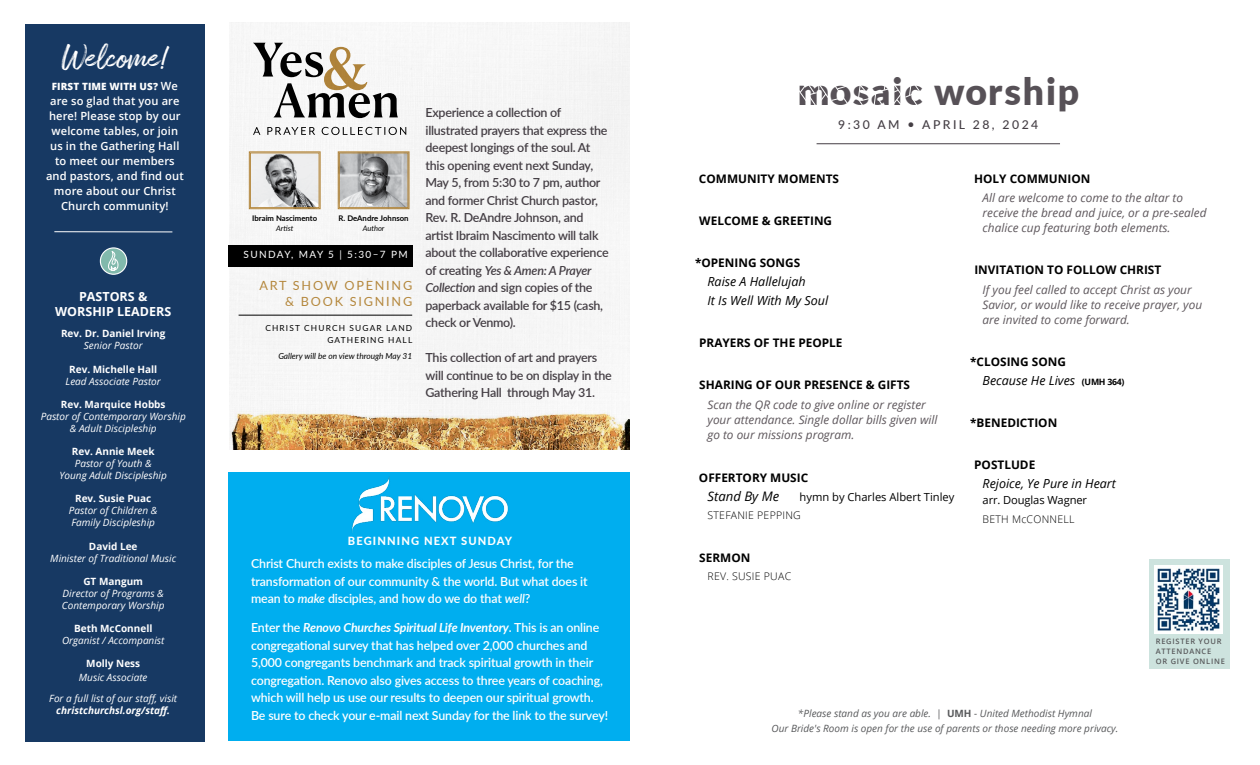
<style>
.page{position:relative;width:1260px;height:765px;background:#fff}
.page>*{position:absolute;margin:0;border:0;box-sizing:border-box;transform-origin:0 0}
.t1{font:900 37.38px "Lato";letter-spacing:.05em;color:#443e44}
.t2{font:32.5px "Amithen";letter-spacing:.005em;color:#fff}
.t3{font:italic 13.12px "Open Sans";color:#000}
.t4{font:12.62px/16.5px "Lato";letter-spacing:.14em;color:#b4873c;text-align:right}
.t5{font:600 12.5px/17.5px "Lato";letter-spacing:-.01em;color:#fff}
.t6{font:600 12.5px/17.5px "Lato";letter-spacing:-.02em;color:#443e44}
.t7{font:italic 12.5px/18.8px "Open Sans";color:#000}
.t8{font:700 12.5px/15px "Open Sans";color:#fff;text-align:center}
.t9{font:500 12.25px "Lato";letter-spacing:.2em;color:#443e44}
.t10{font:italic 11.75px/15px "Open Sans";color:#5e575c}
.t11{font:700 11.75px "Open Sans";color:#000}
.t12{font:600 11.25px/15px "Open Sans";letter-spacing:.01em;color:#fff;text-align:center}
.t13{font:800 11.25px "Lato";letter-spacing:.1em;color:#fff}
.t14{font:11.12px "Open Sans";color:#000}
.t15{font:300 10.5px "Open Sans";letter-spacing:.025em;color:#000}
.t16{font:italic 10px/12px "Open Sans";color:#fff;text-align:center}
.t17{font:700 10px "Open Sans";color:#fff}
.t18{font:italic 10px/14.4px "Open Sans";color:#58595b;text-align:center}
.t19{font:italic 700 10px "Open Sans";color:#fff}
.t20{font:10px "Lato";letter-spacing:.14em;color:#fff}
.t21{font:800 10px "Open Sans";letter-spacing:.01em;color:#fff}
.t22{font:8.38px/12.1px "Lato";letter-spacing:.14em;color:#000;text-align:right}
.t23{font:italic 8.38px "Lato";color:#000}
.t24{font:700 7.75px "Lato";color:#000}
.t25{font:600 7.5px/10px "Open Sans";letter-spacing:.1em;color:#58595b}
.t26{font:italic 7.5px "Lato";color:#000}
.s1{font-weight:600;font-size:11.25px}
.s2{font-style:italic}
.s3{font-weight:700;font-style:italic}
.s4{font-weight:700;font-style:normal;font-size:8.75px}
.s5{font-weight:700;font-style:normal}
</style>
<div class="page">
<div style="left:27px;top:24px;width:178px;height:717px;background:#173963"></div>
<svg style="left:100px;top:248px;width:27px;height:26px"></svg>
<div style="left:100px;top:247px;width:27px;height:28px;border:1px solid #fff;border-radius:50%"></div>
<svg style="left:105px;top:251px;width:13px;height:20px"></svg>
<hr style="left:54px;top:231px;width:118px;height:1px;background:#fff">
<div style="left:1149px;top:559px;width:81px;height:110px;background:#cde3de"></div>
<img style="left:1155px;top:566px;width:67px;height:67px">
<div style="left:229px;top:23px;width:401px;height:420px;background:#f6f6f6"></div>
<img style="left:230px;top:411px;width:400px;height:39px">
<svg style="left:253px;top:43px;width:145px;height:75px"></svg>
<svg style="left:253px;top:127px;width:153px;height:8px"></svg>
<svg style="left:249px;top:151px;width:72px;height:58px;background:#bcbab5"></svg>
<div style="left:250px;top:153px;width:69px;height:55px;border:1px solid #b4873c"></div>
<svg style="left:338px;top:151px;width:72px;height:58px;background:#a8a6a3"></svg>
<div style="left:339px;top:153px;width:69px;height:55px;border:1px solid #b4873c"></div>
<hr style="left:239px;top:315px;width:173px;height:1px;background:#000">
<div style="left:229px;top:245px;width:184px;height:21px;background:#000"></div>
<div style="left:229px;top:472px;width:401px;height:269px;background:#00aeef"></div>
<img style="left:352px;top:476px;width:156px;height:57px">
<hr style="left:817px;top:143px;width:243px;height:1px;background:#443e44">
<h2 class="t2" style="left:62px;top:38px;width:109px">Welcome!</h2>
<p class="t21" style="left:52px;top:79px;width:128px">FIRST TIME WITH US? <span class="s1">We</span></p>
<p class="t12" style="left:46px;top:93px;width:139px">are so glad that you are here! Please stop by our welcome tables, or join us in the Gathering Hall to meet our members and pastors, and find out more about our Christ<br>Church community!</p>
<p class="t8" style="left:55px;top:289px;width:118px">PASTORS &amp;<br>WORSHIP LEADERS</p>
<p class="t17" style="left:61px;top:327px;width:106px">Rev. Dr. Daniel Irving</p>
<p class="t16" style="left:84px;top:340px;width:60px">Senior Pastor</p>
<p class="t17" style="left:69px;top:362px;width:90px">Rev. Michelle Hall</p>
<p class="t16" style="left:66px;top:375px;width:97px">Lead Associate Pastor</p>
<p class="t17" style="left:61px;top:397px;width:106px">Rev. Marquice Hobbs</p>
<p class="t16" style="left:41px;top:410px;width:147px">Pastor of Contemporary Worship &amp; Adult Discipleship</p>
<p class="t17" style="left:72px;top:444px;width:84px">Rev. Annie Meek</p>
<p class="t16" style="left:60px;top:457px;width:109px">Pastor of Youth &amp;<br>Young Adult Discipleship</p>
<p class="t17" style="left:75px;top:492px;width:78px">Rev. Susie Puac</p>
<p class="t16" style="left:69px;top:505px;width:90px;text-align:left">Pastor of Children &amp;<br>Family Discipleship</p>
<p class="t17" style="left:89px;top:539px;width:50px">David Lee</p>
<p class="t16" style="left:50px;top:552px;width:127px">Minister of Traditional Music</p>
<p class="t17" style="left:83px;top:574px;width:61px">GT Mangum</p>
<p class="t16" style="left:62px;top:587px;width:104px;text-align:left">Director of Programs &amp;<br>Contemporary Worship</p>
<p class="t17" style="left:74px;top:621px;width:80px">Beth McConnell</p>
<p class="t16" style="left:62px;top:634px;width:104px">Organist / Accompanist</p>
<p class="t17" style="left:86px;top:657px;width:55px">Molly Ness</p>
<p class="t16" style="left:49px;top:667px;width:129px;line-height:21px">Music Associate<br>For a full list of our staff, visit</p>
<p class="t19" style="left:56px;top:703px;width:115px">christchurchsl.org/staff.</p>
<p class="t24" style="left:252px;top:213px;width:66px">Ibraim Nascimento</p>
<p class="t26" style="left:276px;top:223px;width:19px">Artist</p>
<p class="t24" style="left:339px;top:213px;width:71px">R. DeAndre Johnson</p>
<p class="t26" style="left:363px;top:223px;width:23px">Author</p>
<p class="t20" style="left:244px;top:247px;width:166px">SUNDAY, MAY 5 | 5:30–7 PM</p>
<p class="t4" style="left:259px;top:277px;width:154px">ART SHOW OPENING &amp; BOOK SIGNING</p>
<p class="t22" style="left:265px;top:322px;width:148px">CHRIST CHURCH SUGAR LAND<br>GATHERING HALL</p>
<p class="t23" style="left:278px;top:350px;width:135px">Gallery will be on view through May 31</p>
<p class="t6" style="left:425px;top:103px;width:185px">Experience a collection of illustrated prayers that express the deepest longings of the soul. At this opening event next Sunday,<br>May 5, from 5:30 to 7 pm, author and former Christ Church pastor,<br>Rev. R. DeAndre Johnson, and artist Ibraim Nascimento will talk about the collaborative experience of creating <span class="s2">Yes &amp; Amen: A Prayer<br>Collection</span> and sign copies of the paperback available for $15 (cash, check or Venmo).</p>
<p class="t6" style="left:425px;top:348px;width:188px">This collection of art and prayers will continue to be on display in the<br>Gathering Hall through May 31.</p>
<p class="t13" style="left:348px;top:533px;width:166px">BEGINNING NEXT SUNDAY</p>
<p class="t5" style="left:251px;top:555px;width:338px">Christ Church exists to make disciples of Jesus Christ, for the transformation of our community &amp; the world. But what does it mean to <span class="s2">make</span> disciples, and how do we do that <span class="s2">well</span>?</p>
<p class="t5" style="left:251px;top:618px;width:359px">Enter the <span class="s3">Renovo Churches Spiritual Life Inventory</span>. This is an online congregational survey that has helped over 2,000 churches and 5,000 congregants benchmark and track spiritual growth in their congregation. Renovo also gives access to three years of coaching, which will help us use our results to deepen our spiritual growth.<br>Be sure to check your e-mail next Sunday for the link to the survey!</p>
<h1 class="t1" style="left:797px;top:63px;width:284px">mosaic worship</h1>
<p class="t9" style="left:838px;top:116px;width:202px">9:30 AM • APRIL 28, 2024</p>
<p class="t11" style="left:699px;top:170px;width:142px">COMMUNITY MOMENTS</p>
<p class="t11" style="left:699px;top:213px;width:134px">WELCOME &amp; GREETING</p>
<p class="t11" style="left:695px;top:255px;width:107px">*OPENING SONGS</p>
<p class="t7" style="left:708px;top:272px;width:122px">Raise A Hallelujah<br>It Is Well With My Soul</p>
<p class="t11" style="left:699px;top:335px;width:145px">PRAYERS OF THE PEOPLE</p>
<p class="t11" style="left:699px;top:377px;width:212px">SHARING OF OUR PRESENCE &amp; GIFTS</p>
<p class="t10" style="left:708px;top:397px;width:232px">Scan the QR code to give online or register your attendance. Single dollar bills given will go to our missions program.</p>
<p class="t11" style="left:699px;top:469px;width:111px">OFFERTORY MUSIC</p>
<p class="t3" style="left:708px;top:487px;width:73px">Stand By Me</p>
<p class="t14" style="left:800px;top:489px;width:156px">hymn by Charles Albert Tinley</p>
<p class="t15" style="left:708px;top:508px;width:95px">STEFANIE PEPPING</p>
<p class="t11" style="left:699px;top:549px;width:53px">SERMON</p>
<p class="t15" style="left:708px;top:569px;width:85px">REV. SUSIE PUAC</p>
<p class="t11" style="left:974px;top:170px;width:118px">HOLY COMMUNION</p>
<p class="t10" style="left:983px;top:190px;width:225px">All are welcome to come to the altar to receive the bread and juice, or a pre-sealed chalice cup featuring both elements.</p>
<p class="t11" style="left:974px;top:262px;width:188px">INVITATION TO FOLLOW CHRIST</p>
<p class="t10" style="left:983px;top:282px;width:221px">If you feel called to accept Christ as your<br>Savior, or would like to receive prayer, you are invited to come forward.</p>
<p class="t11" style="left:970px;top:354px;width:97px">*CLOSING SONG</p>
<p class="t7" style="left:983px;top:371px;width:143px">Because He Lives <span class="s4">(UMH 364)</span></p>
<p class="t11" style="left:970px;top:415px;width:89px">*BENEDICTION</p>
<p class="t11" style="left:974px;top:457px;width:63px">POSTLUDE</p>
<p class="t7" style="left:983px;top:474px;width:135px">Rejoice, Ye Pure in Heart</p>
<p class="t14" style="left:983px;top:493px;width:106px">arr. Douglas Wagner</p>
<p class="t15" style="left:983px;top:512px;width:93px">BETH McCONNELL</p>
<p class="t25" style="left:1156px;top:636px;width:71px">REGISTER YOUR<br>ATTENDANCE<br>OR GIVE ONLINE</p>
<p class="t18" style="left:772px;top:706px;width:348px">*Please stand as you are able. | <span class="s5">UMH</span> - United Methodist Hymnal<br>Our Bride's Room is open for the use of parents or those needing more privacy.</p>
</div>
